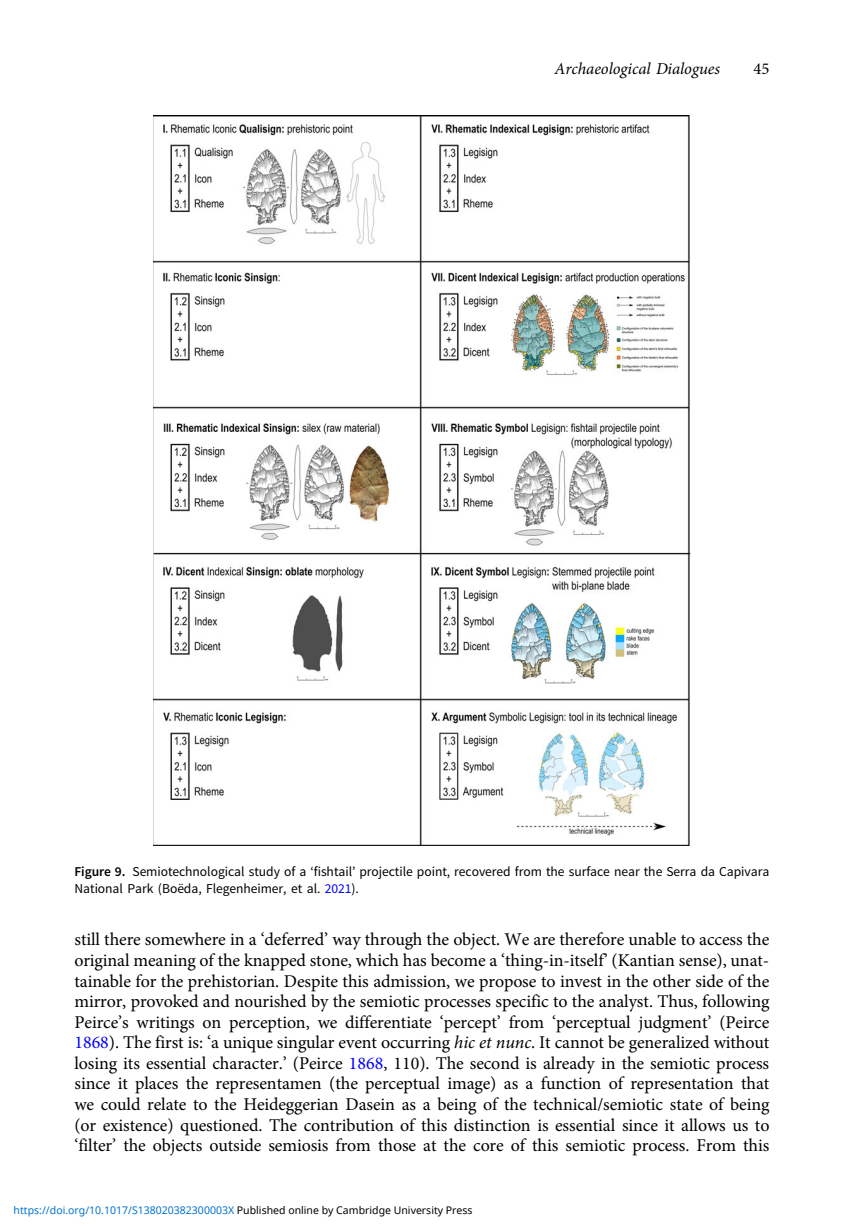
<style>
.page{position:relative;width:864px;height:1226px;background:#fff}
.page>*{position:absolute;margin:0;border:0;box-sizing:border-box;transform-origin:0 0}
.t1{font:18.03px/20.7px "Adv OT1 ef 757 c 0";color:#000;text-align:justify}
.t2{font:16.62px "Adv OT7 d 6 df 7 ab.I";color:#000}
.t3{font:16.62px "Adv OT1 ef 757 c 0";color:#000}
.t4{font:13.47px/16.6px "Adv OT0 e 40 dc 65";color:#000}
.t5{font:10.5px "Noto Sans";color:#0172cf}
.s1{font-family:"Adv OT031 da 8 bf"}
.s2{font-style:inherit}
.s3{color:#00f}
.s4{font-family:"Adv OT7 d 6 df 7 ab.I"}
.s5{color:#000}
</style>
<div class="page">
<img style="left:154px;top:115px;width:535px;height:730px">
<p class="t2" style="left:554px;top:63px;width:167px">Archaeological Dialogues</p>
<p class="t3" style="left:753px;top:63px;width:17px">45</p>
<p class="t4" style="left:74px;top:864px;width:696px"><span class="s1">Figure 9.</span> Semiotechnological study of a <span class="s2">‘</span>fishtail<span class="s2">’</span> projectile point, recovered from the surface near the Serra da Capivara<br>National Park (Boëda, Flegenheimer, et al. <span class="s3">2021</span>).</p>
<p class="t1" style="left:74px;top:930px;width:696px">still there somewhere in a <span class="s2">‘</span>deferred<span class="s2">’</span> way through the object. We are therefore unable to access the original meaning of the knapped stone, which has become a <span class="s2">‘</span>thing-in-itself<span class="s2">’</span> (Kantian sense), unat&shy;tainable for the prehistorian. Despite this admission, we propose to invest in the other side of the mirror, provoked and nourished by the semiotic processes specific to the analyst. Thus, following Peirce<span class="s2">’</span>s writings on perception, we differentiate <span class="s2">‘</span>percept<span class="s2">’</span> from <span class="s2">‘</span>perceptual judgment<span class="s2">’</span> (Peirce <span class="s3">1868</span>). The first is: <span class="s2">‘</span>a unique singular event occurring <span class="s4">hic et nunc</span>. It cannot be generalized without losing its essential character.<span class="s2">’</span> (Peirce <span class="s3">1868</span>, 110). The second is already in the semiotic process since it places the representamen (the perceptual image) as a function of representation that we could relate to the Heideggerian Dasein as a being of the technical/semiotic state of being (or existence) questioned. The contribution of this distinction is essential since it allows us to <span class="s2">‘</span>filter<span class="s2">’</span> the objects outside semiosis from those at the core of this semiotic process. From this</p>
<p class="t5" style="left:14px;top:1202px;width:460px">https://doi.org/10.1017/S138020382300003X <span class="s5">Published online by Cambridge University Press</span></p>
</div>
